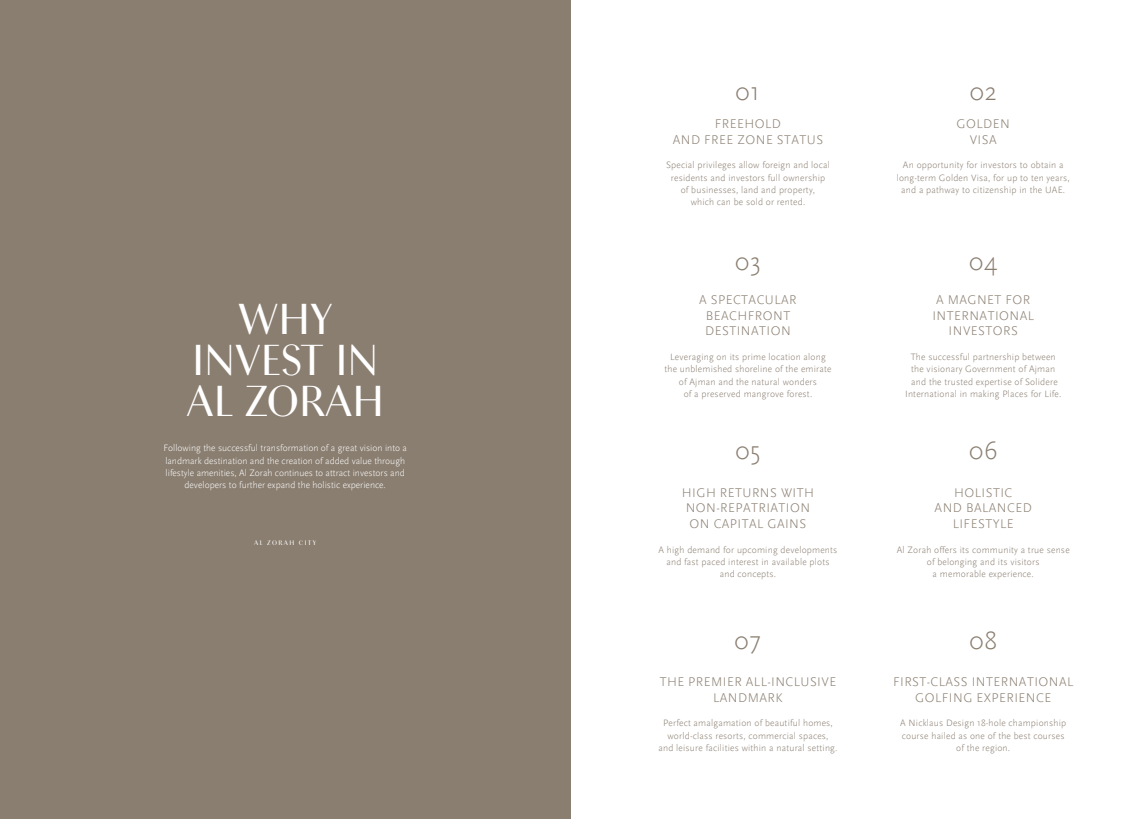
<style>
.page{position:relative;width:1141px;height:819px;background:#fff}
.page>*{position:absolute;margin:0;border:0;box-sizing:border-box;transform-origin:0 0}
.t1{font:45.5px/40.5px "Chong Modern Pro";color:#fff;text-align:center}
.t2{font:300 26.25px "Scala Sans";letter-spacing:.02em;color:#8a7e70}
.t3{font:300 13.12px/15.8px "Scala Sans";letter-spacing:.035em;color:#8a7e70;text-align:center}
.t4{font:300 9.62px/12.2px "Scala Sans";letter-spacing:.02em;color:#8a7e70;text-align:center}
.t5{font:300 9.62px/12.2px "Scala Sans";color:#fff;text-align:center}
.t6{font:7px "Chong Modern Pro";letter-spacing:.2em;color:#fff}
</style>
<div class="page">
<div style="left:0;top:0;width:570px;height:819px;background:#8a7e70"></div>
<h1 class="t1" style="left:186px;top:299px;width:199px">WHY<br>INVEST IN<br>AL ZORAH</h1>
<p class="t5" style="left:163px;top:442px;width:245px">Following the successful transformation of a great vision into a landmark destination and the creation of added value through lifestyle amenities, Al Zorah continues to attract investors and developers to further expand the holistic experience.</p>
<p class="t6" style="left:254px;top:539px;width:64px">AL ZORAH CITY</p>
<h2 class="t2" style="left:735px;top:78px;width:26px">01</h2>
<h3 class="t3" style="left:673px;top:116px;width:152px">FREEHOLD<br>AND FREE ZONE STATUS</h3>
<p class="t4" style="left:666px;top:159px;width:165px">Special privileges allow foreign and local residents and investors full ownership of businesses, land and property,<br>which can be sold or rented.</p>
<h2 class="t2" style="left:735px;top:247px;width:28px">03</h2>
<h3 class="t3" style="left:699px;top:292px;width:99px">A SPECTACULAR<br>BEACHFRONT<br>DESTINATION</h3>
<p class="t4" style="left:664px;top:351px;width:169px">Leveraging on its prime location along the unblemished shoreline of the emirate of Ajman and the natural wonders<br>of a preserved mangrove forest.</p>
<h2 class="t2" style="left:735px;top:436px;width:27px">05</h2>
<h3 class="t3" style="left:682px;top:484px;width:134px;text-align:left">HIGH RETURNS WITH<br>NON-REPATRIATION<br>ON CAPITAL GAINS</h3>
<p class="t4" style="left:659px;top:543px;width:180px">A high demand for upcoming developments and fast paced interest in available plots and concepts.</p>
<h2 class="t2" style="left:734px;top:626px;width:28px">07</h2>
<h3 class="t3" style="left:660px;top:674px;width:178px">THE PREMIER ALL-INCLUSIVE<br>LANDMARK</h3>
<p class="t4" style="left:658px;top:717px;width:181px">Perfect amalgamation of beautiful homes, world-class resorts, commercial spaces,<br>and leisure facilities within a natural setting.</p>
<h2 class="t2" style="left:969px;top:78px;width:29px">02</h2>
<h3 class="t3" style="left:957px;top:116px;width:55px">GOLDEN<br>VISA</h3>
<p class="t4" style="left:897px;top:159px;width:174px">An opportunity for investors to obtain a long-term Golden Visa, for up to ten years, and a pathway to citizenship in the UAE.</p>
<h2 class="t2" style="left:969px;top:247px;width:30px">04</h2>
<h3 class="t3" style="left:932px;top:292px;width:103px">A MAGNET FOR<br>INTERNATIONAL<br>INVESTORS</h3>
<p class="t4" style="left:905px;top:351px;width:158px">The successful partnership between the visionary Government of Ajman and the trusted expertise of Solidere International in making Places for Life.</p>
<h2 class="t2" style="left:969px;top:436px;width:31px">06</h2>
<h3 class="t3" style="left:935px;top:484px;width:99px">HOLISTIC<br>AND BALANCED<br>LIFESTYLE</h3>
<p class="t4" style="left:897px;top:543px;width:174px">Al Zorah offers its community a true sense of belonging and its visitors<br>a memorable experience.</p>
<h2 class="t2" style="left:969px;top:626px;width:29px">08</h2>
<h3 class="t3" style="left:893px;top:674px;width:182px">FIRST-CLASS INTERNATIONAL<br>GOLFING EXPERIENCE</h3>
<p class="t4" style="left:900px;top:717px;width:168px">A Nicklaus Design 18-hole championship course hailed as one of the best courses of the region.</p>
</div>
